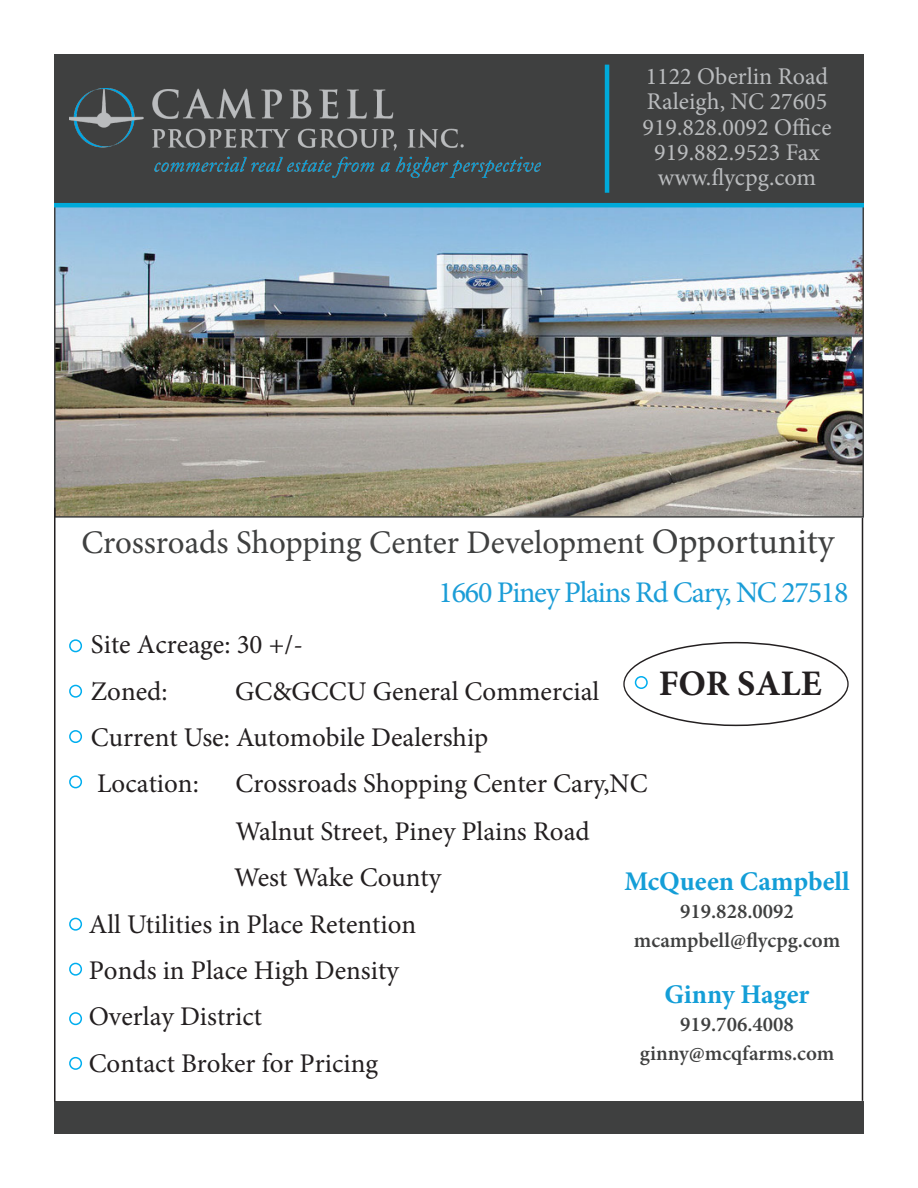
<style>
.page{position:relative;width:918px;height:1188px;background:#fff}
.page>*{position:absolute;margin:0;border:0;box-sizing:border-box;transform-origin:0 0}
.t1{font:700 36px "Minion Pro";color:#231f20}
.t2{font:33px "Minion Pro";letter-spacing:-.005em;color:#3f4040}
.t3{font:30px "Minion Pro";letter-spacing:-.04em;color:#1b9dd7}
.t4{font:27px/46.5px "Minion Pro";color:#231f20}
.t5{font:700 27px "Minion Pro";color:#149ed7}
.t6{font:24px "Minion Pro";color:#babcbe}
.t7{font:600 21px "Minion Pro";color:#3f4040}
.s1{font-size:36px}
</style>
<div class="page">
<div style="left:54px;top:54px;width:810px;height:151px;background:#3f4040"></div>
<img style="left:69px;top:88px;width:472px;height:89px">
<hr style="left:605px;top:65px;width:4px;height:128px;background:#00aada">
<img style="left:57px;top:207px;width:804px;height:308px">
<hr style="left:54px;top:203px;width:810px;height:4px;background:#00aada">
<div style="left:54px;top:1102px;width:810px;height:32px;background:#3f4040"></div>
<div style="left:69px;top:639px;width:13px;height:13px;border:2px solid #00aeef;border-radius:50%"></div>
<div style="left:69px;top:775px;width:13px;height:13px;border:2px solid #00aeef;border-radius:50%"></div>
<div style="left:69px;top:730px;width:13px;height:13px;border:2px solid #00aeef;border-radius:50%"></div>
<div style="left:69px;top:685px;width:13px;height:13px;border:2px solid #00aeef;border-radius:50%"></div>
<div style="left:69px;top:1012px;width:13px;height:13px;border:2px solid #00aeef;border-radius:50%"></div>
<div style="left:69px;top:963px;width:13px;height:13px;border:2px solid #00aeef;border-radius:50%"></div>
<div style="left:69px;top:918px;width:13px;height:13px;border:2px solid #00aeef;border-radius:50%"></div>
<div style="left:69px;top:1057px;width:13px;height:13px;border:2px solid #00aeef;border-radius:50%"></div>
<div style="left:635px;top:676px;width:13px;height:13px;border:2px solid #00aeef;border-radius:50%"></div>
<hr style="left:54px;top:508px;width:2px;height:594px;background:#231f20">
<hr style="left:862px;top:518px;width:1px;height:583px;background:#231f20">
<p class="t6" style="left:646px;top:60px;width:184px">1122 Oberlin Road</p>
<p class="t6" style="left:647px;top:85px;width:182px">Raleigh, NC 27605</p>
<p class="t6" style="left:643px;top:111px;width:191px">919.828.0092 Office</p>
<p class="t6" style="left:654px;top:136px;width:167px">919.882.9523 Fax</p>
<p class="t6" style="left:658px;top:162px;width:160px">www.flycpg.com</p>
<p class="t2" style="left:81px;top:521px;width:755px">Crossroads Shopping Center Development <span class="s1">Opportunity</span></p>
<p class="t3" style="left:439px;top:573px;width:412px">1660 Piney Plains Rd Cary, NC 27518</p>
<p class="t4" style="left:91px;top:621px;width:213px">Site Acreage: 30 +/-<br>Zoned:</p>
<p class="t1" style="left:659px;top:658px;width:164px">FOR SALE</p>
<p class="t4" style="left:91px;top:668px;width:510px;text-indent:144px">GC&amp;GCCU General Commercial<br>Current Use: Automobile Dealership<br>Location:</p>
<p class="t4" style="left:236px;top:761px;width:414px">Crossroads Shopping Center Cary,NC</p>
<p class="t4" style="left:235px;top:808px;width:356px">Walnut Street, Piney Plains Road</p>
<p class="t4" style="left:234px;top:855px;width:209px">West Wake County</p>
<p class="t4" style="left:89px;top:901px;width:329px">All Utilities in Place Retention</p>
<p class="t4" style="left:89px;top:947px;width:312px">Ponds in Place High Density</p>
<p class="t4" style="left:89px;top:993px;width:175px">Overlay District</p>
<p class="t4" style="left:89px;top:1040px;width:291px">Contact Broker for Pricing</p>
<p class="t5" style="left:624px;top:862px;width:227px">McQueen Campbell</p>
<p class="t7" style="left:680px;top:897px;width:115px">919.828.0092</p>
<p class="t7" style="left:634px;top:926px;width:208px">mcampbell@flycpg.com</p>
<p class="t5" style="left:665px;top:975px;width:146px">Ginny Hager</p>
<p class="t7" style="left:680px;top:1010px;width:115px">919.706.4008</p>
<p class="t7" style="left:640px;top:1038px;width:196px">ginny@mcqfarms.com</p>
</div>
